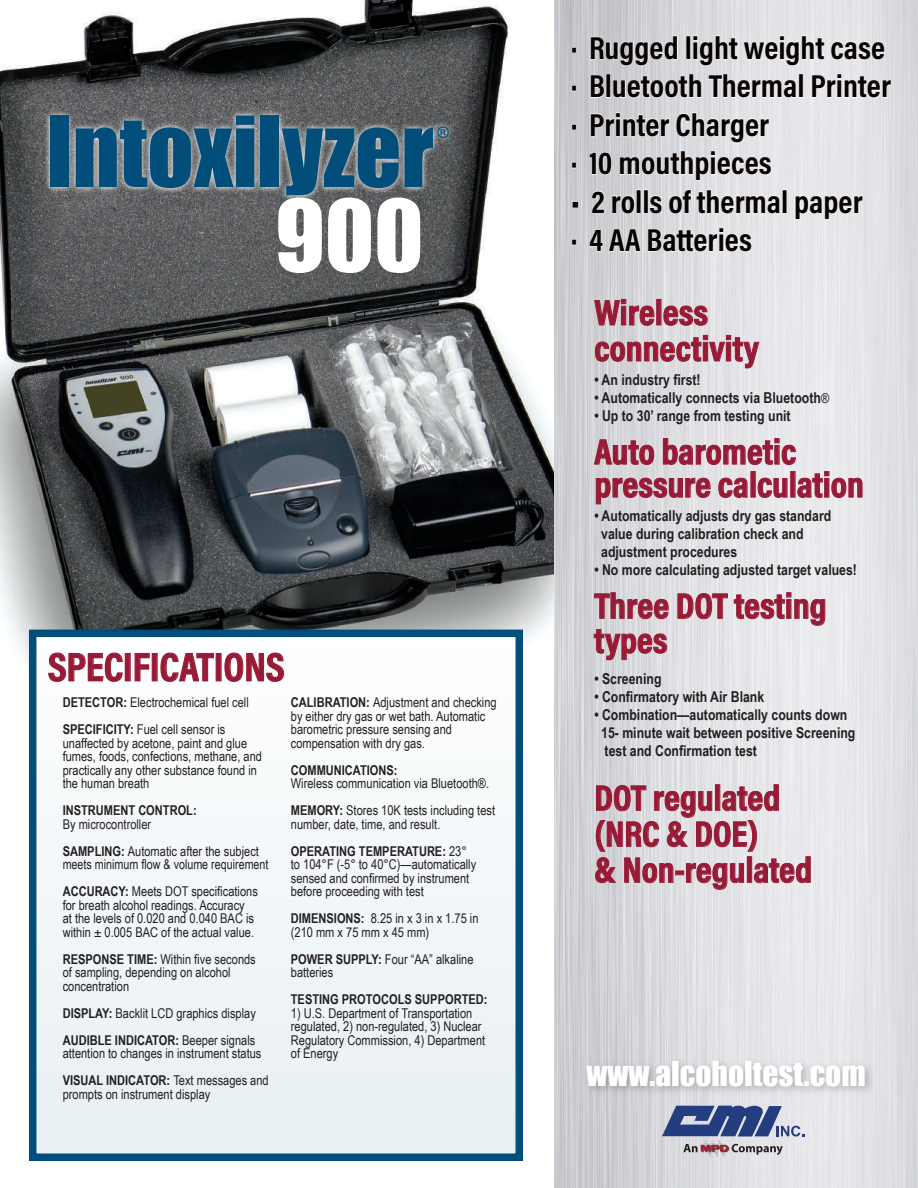
<style>
.page{position:relative;width:918px;height:1188px;background:#fff}
.page>*{position:absolute;margin:0;border:0;box-sizing:border-box;transform-origin:0 0}
.t1{font:91.95px "Impact";color:#fff}
.t2{font:90.45px "Impact";color:#014e7b}
.t3{font:700 40.5px "Acumin Pro Cond";color:#981a35}
.t4{font:700 36px/36px "Acumin Pro Cond";color:#981a35}
.t5{font:700 32.1px/38.4px "Acumin Pro Cond";color:#080302}
.t6{font:31.5px "Impact";color:#fff}
.t7{font:15.45px "Impact";color:#014e7b}
.t8{font:700 15px/18px "Arial Narrow";color:#231f20}
.t9{font:13.5px/13.5px "Arial Narrow";color:#231f20}
.t10{font:700 13.5px "Arial Narrow";color:#231f20}
.s1{font-weight:700}
.s2{font-weight:400;font-size:13.5px}
</style>
<div class="page">
<img style="left:554px;top:0;width:364px;height:1188px">
<img style="left:0;top:0;width:554px;height:694px">
<svg style="left:662px;top:1106px;width:142px;height:51px;background:#8b93b1"></svg>
<div style="left:582px;top:1056px;width:293px;height:41px;background:#231f20;opacity:.27"></div>
<div style="left:33px;top:633px;width:486px;height:524px;background:#f2f6f8"></div>
<div style="left:29px;top:630px;width:494px;height:531px;border:8px solid #014e7b"></div>
<svg style="left:48px;top:653px;width:75px;height:29px"></svg>
<div style="left:125px;top:653px;width:5px;height:28px;border:1px solid #981a35"></div>
<svg style="left:135px;top:653px;width:15px;height:28px"></svg>
<div style="left:152px;top:653px;width:5px;height:28px;border:1px solid #981a35"></div>
<svg style="left:161px;top:653px;width:53px;height:29px"></svg>
<div style="left:216px;top:653px;width:5px;height:28px;border:1px solid #981a35"></div>
<svg style="left:225px;top:653px;width:59px;height:29px"></svg>
<svg style="left:44px;top:110px;width:410px;height:91px"></svg>
<svg style="left:594px;top:299px;width:60px;height:30px;background:#c5abb3"></svg>
<svg style="left:664px;top:306px;width:44px;height:20px"></svg>
<svg style="left:595px;top:335px;width:164px;height:33px;background:#cfb9c0"></svg>
<svg style="left:594px;top:439px;width:60px;height:26px;background:#c6aab3"></svg>
<svg style="left:663px;top:438px;width:133px;height:27px;background:#d2b6bf"></svg>
<svg style="left:596px;top:478px;width:114px;height:26px;background:#cbafb8"></svg>
<svg style="left:718px;top:478px;width:30px;height:20px"></svg>
<svg style="left:758px;top:478px;width:29px;height:20px"></svg>
<svg style="left:797px;top:471px;width:65px;height:27px;background:#d6b9c2"></svg>
<svg style="left:594px;top:592px;width:75px;height:27px;background:#cab0b9"></svg>
<svg style="left:678px;top:593px;width:50px;height:26px"></svg>
<svg style="left:734px;top:593px;width:91px;height:33px;background:#d9c0c8"></svg>
<svg style="left:594px;top:629px;width:73px;height:31px;background:#cbb2bb"></svg>
<svg style="left:595px;top:784px;width:216px;height:106px;background:#d5c2c9"></svg>
<svg style="left:572px;top:47px;width:4px;height:6px"></svg>
<svg style="left:590px;top:35px;width:88px;height:31px;background:#d7d7db"></svg>
<div style="left:686px;top:36px;width:5px;height:23px;border:1px solid #fff"></div>
<svg style="left:693px;top:35px;width:132px;height:32px"></svg>
<svg style="left:831px;top:41px;width:54px;height:19px"></svg>
<svg style="left:572px;top:86px;width:4px;height:5px"></svg>
<svg style="left:590px;top:75px;width:15px;height:23px"></svg>
<div style="left:606px;top:74px;width:5px;height:24px;border:1px solid #fff"></div>
<svg style="left:613px;top:74px;width:89px;height:24px"></svg>
<svg style="left:708px;top:74px;width:89px;height:24px"></svg>
<div style="left:799px;top:74px;width:4px;height:24px;border:1px solid #fff"></div>
<svg style="left:812px;top:74px;width:79px;height:24px"></svg>
<svg style="left:572px;top:124px;width:4px;height:6px"></svg>
<svg style="left:590px;top:113px;width:80px;height:24px;background:#dadadd"></svg>
<svg style="left:676px;top:112px;width:94px;height:31px"></svg>
<svg style="left:572px;top:163px;width:4px;height:5px"></svg>
<svg style="left:589px;top:152px;width:23px;height:23px"></svg>
<svg style="left:620px;top:151px;width:152px;height:30px"></svg>
<div style="left:572px;top:201px;width:6px;height:7px;border:1px solid #fff"></div>
<svg style="left:592px;top:191px;width:13px;height:22px"></svg>
<svg style="left:612px;top:195px;width:23px;height:19px"></svg>
<div style="left:637px;top:190px;width:4px;height:23px;border:1px solid #fff"></div>
<div style="left:644px;top:190px;width:4px;height:23px;border:1px solid #fff"></div>
<svg style="left:650px;top:195px;width:12px;height:19px"></svg>
<svg style="left:669px;top:189px;width:111px;height:25px"></svg>
<div style="left:783px;top:190px;width:4px;height:23px;border:1px solid #fff"></div>
<svg style="left:795px;top:195px;width:68px;height:24px"></svg>
<svg style="left:572px;top:239px;width:4px;height:6px"></svg>
<svg style="left:589px;top:228px;width:52px;height:24px"></svg>
<svg style="left:648px;top:228px;width:104px;height:24px"></svg>
<h2 class="t2" style="left:46px;top:81px;width:389px">Intoxilyzer</h2>
<p class="t7" style="left:437px;top:120px;width:14px">®</p>
<h1 class="t1" style="left:275px;top:164px;width:150px">900</h1>
<h3 class="t3" style="left:48px;top:640px;width:238px">SPECIFICATIONS</h3>
<p class="t9" style="left:63px;top:688px;width:188px;line-height:27px"><span class="s1">DETECTOR:</span> Electrochemical fuel cell<br><span class="s1">SPECIFICITY:</span> Fuel cell sensor is</p>
<p class="t9" style="left:63px;top:736px;width:201px">unaffected by acetone, paint and glue fumes, foods, confections, methane, and practically any other substance found in the human breath</p>
<p class="t10" style="left:63px;top:800px;width:136px">INSTRUMENT CONTROL:</p>
<p class="t9" style="left:63px;top:810px;width:198px;line-height:27px">By microcontroller<br><span class="s1">SAMPLING:</span> Automatic after the subject</p>
<p class="t9" style="left:63px;top:850px;width:207px;line-height:27px">meets minimum flow &amp; volume requirement<br><span class="s1">ACCURACY:</span> Meets DOT specifications</p>
<p class="t9" style="left:63px;top:898px;width:193px">for breath alcohol readings. Accuracy at the levels of 0.020 and 0.040 BAC is within ± 0.005 BAC of the actual value.</p>
<p class="t9" style="left:63px;top:952px;width:195px"><span class="s1">RESPONSE TIME:</span> Within five seconds of sampling, depending on alcohol concentration</p>
<p class="t9" style="left:63px;top:999px;width:195px;line-height:27px"><span class="s1">DISPLAY:</span> Backlit LCD graphics display<br><span class="s1">AUDIBLE INDICATOR:</span> Beeper signals</p>
<p class="t9" style="left:63px;top:1039px;width:208px;line-height:27px">attention to changes in instrument status<br><span class="s1">VISUAL INDICATOR:</span> Text messages and</p>
<p class="t9" style="left:63px;top:1087px;width:149px">prompts on instrument display</p>
<p class="t9" style="left:291px;top:695px;width:207px"><span class="s1">CALIBRATION:</span> Adjustment and checking by either dry gas or wet bath. Automatic barometric pressure sensing and compensation with dry gas.</p>
<p class="t10" style="left:291px;top:760px;width:108px">COMMUNICATIONS:</p>
<p class="t9" style="left:291px;top:769px;width:206px;line-height:27px">Wireless communication via Bluetooth®.<br><span class="s1">MEMORY:</span> Stores 10K tests including test</p>
<p class="t9" style="left:291px;top:810px;width:177px;line-height:27px">number, date, time, and result.<br><span class="s1">OPERATING TEMPERATURE:</span> 23°</p>
<p class="t9" style="left:291px;top:857px;width:187px">to 104°F (-5° to 40°C)—automatically sensed and confirmed by instrument before proceeding with test</p>
<p class="t9" style="left:291px;top:911px;width:189px"><span class="s1">DIMENSIONS:</span> 8.25 in x 3 in x 1.75 in (210 mm x 75 mm x 45 mm)</p>
<p class="t9" style="left:291px;top:952px;width:184px"><span class="s1">POWER SUPPLY:</span> Four “AA” alkaline batteries</p>
<p class="t10" style="left:291px;top:989px;width:198px">TESTING PROTOCOLS SUPPORTED:</p>
<p class="t9" style="left:291px;top:1006px;width:196px">1) U.S. Department of Transportation regulated, 2) non-regulated, 3) Nuclear<br>Regulatory Commission, 4) Department of Energy</p>
<h3 class="t5" style="left:571px;top:28px;width:322px">· Rugged light weight case · Bluetooth Thermal Printer · Printer Charger<br>· 10 mouthpieces</h3>
<h3 class="t5" style="left:571px;top:182px;width:293px">• 2 rolls of thermal paper · 4 AA Batteries</h3>
<h3 class="t4" style="left:594px;top:294px;width:166px">Wireless connectivity</h3>
<p class="t8" style="left:594px;top:370px;width:108px">• An industry first!</p>
<p class="t8" style="left:594px;top:388px;width:236px">• Automatically connects via Bluetooth<span class="s2">®</span></p>
<p class="t8" style="left:594px;top:406px;width:198px">• Up to 30’ range from testing unit</p>
<h3 class="t4" style="left:594px;top:434px;width:271px;line-height:33px">Auto barometic pressure calculation</h3>
<p class="t8" style="left:601px;top:506px;width:232px;text-indent:-7px">• Automatically adjusts dry gas standard value during calibration check and adjustment procedures</p>
<p class="t8" style="left:594px;top:560px;width:264px">• No more calculating adjusted target values!</p>
<h3 class="t4" style="left:594px;top:588px;width:234px;line-height:34.5px">Three DOT testing types</h3>
<p class="t8" style="left:594px;top:669px;width:69px">• Screening</p>
<p class="t8" style="left:594px;top:687px;width:171px">• Confirmatory with Air Blank</p>
<p class="t8" style="left:601px;top:705px;width:256px;text-indent:-7px">• Combination—automatically counts down<br>15- minute wait between positive Screening test and Confirmation test</p>
<h3 class="t4" style="left:594px;top:779px;width:219px">DOT regulated (NRC &amp; DOE)<br>&amp; Non-regulated</h3>
<h3 class="t6" style="left:586px;top:1049px;width:281px">www.alcoholtest.com</h3>
</div>
